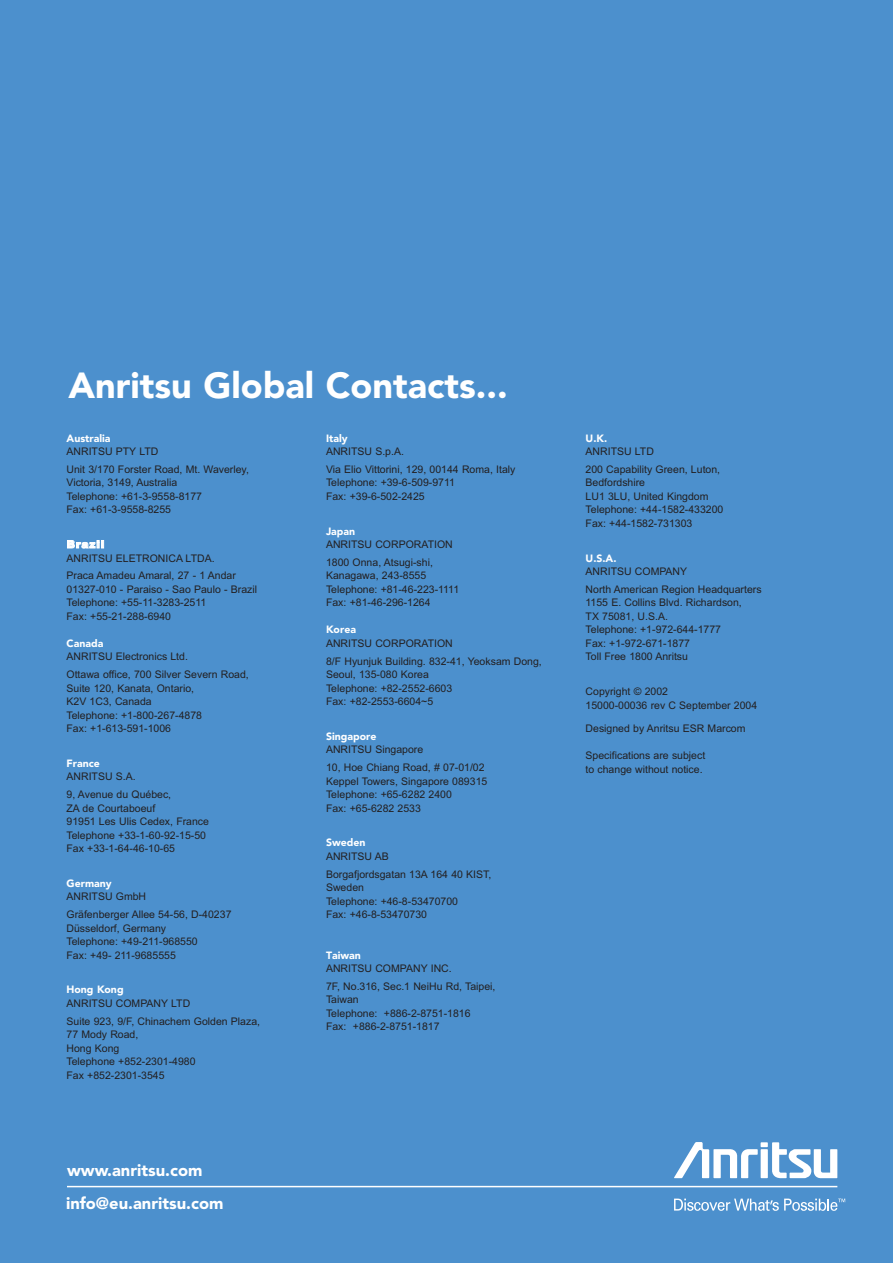
<style>
.page{position:relative;width:893px;height:1263px;background:#fff}
.page>*{position:absolute;margin:0;border:0;box-sizing:border-box;transform-origin:0 0}
.t1{font:900 36px "Avenir";color:#fff}
.t2{font:900 16.5px "Avenir";color:#fff}
.t3{font:10.5px/13.5px "Arial";color:#231f20}
.t4{font:900 10.5px "Avenir";color:#fff}
.t5{font:900 10.5px "Arial";letter-spacing:.095em;color:#fff}
</style>
<div class="page">
<div style="left:0;top:0;width:892px;height:1263px;background:#4c90cd"></div>
<svg style="left:674px;top:1142px;width:163px;height:36px"></svg>
<hr style="left:67px;top:1186px;width:770px;height:1px;background:#fff">
<svg style="left:674px;top:1199px;width:104px;height:12px"></svg>
<svg style="left:784px;top:1199px;width:61px;height:12px"></svg>
<h1 class="t1" style="left:68px;top:371px;width:441px">Anritsu Global Contacts...</h1>
<p class="t4" style="left:67px;top:434px;width:45px">Australia</p>
<p class="t3" style="left:67px;top:444px;width:184px;line-height:17.7px">ANRITSU PTY LTD<br>Unit 3/170 Forster Road, Mt. Waverley,</p>
<p class="t3" style="left:67px;top:477px;width:137px">Victoria, 3149, Australia<br>Telephone: +61-3-9558-8177<br>Fax: +61-3-9558-8255</p>
<p class="t5" style="left:67px;top:540px;width:39px">Brazil</p>
<p class="t3" style="left:67px;top:550px;width:171px;line-height:17.7px">ANRITSU ELETRONICA LTDA.<br>Praca Amadeu Amaral, 27 - 1 Andar</p>
<p class="t3" style="left:67px;top:584px;width:192px">01327-010 - Paraiso - Sao Paulo - Brazil<br>Telephone: +55-11-3283-2511<br>Fax: +55-21-288-6940</p>
<p class="t4" style="left:67px;top:639px;width:38px">Canada</p>
<p class="t3" style="left:67px;top:649px;width:184px;line-height:17.7px">ANRITSU Electronics Ltd.<br>Ottawa office, 700 Silver Severn Road,</p>
<p class="t3" style="left:67px;top:682px;width:137px">Suite 120, Kanata, Ontario,<br>K2V 1C3, Canada<br>Telephone: +1-800-267-4878<br>Fax: +1-613-591-1006</p>
<p class="t4" style="left:67px;top:759px;width:35px">France</p>
<p class="t3" style="left:67px;top:769px;width:106px;line-height:17.7px">ANRITSU S.A.<br>9, Avenue du Québec,</p>
<p class="t3" style="left:67px;top:802px;width:144px">ZA de Courtaboeuf<br>91951 Les Ulis Cedex, France<br>Telephone +33-1-60-92-15-50<br>Fax +33-1-64-46-10-65</p>
<p class="t4" style="left:67px;top:879px;width:47px">Germany</p>
<p class="t3" style="left:67px;top:889px;width:166px;line-height:17.7px">ANRITSU GmbH<br>Gräfenberger Allee 54-56, D-40237</p>
<p class="t3" style="left:67px;top:922px;width:133px">Düsseldorf, Germany<br>Telephone: +49-211-968550<br>Fax: +49- 211-9685555</p>
<p class="t4" style="left:67px;top:986px;width:59px">Hong Kong</p>
<p class="t3" style="left:67px;top:995px;width:195px;line-height:17.7px">ANRITSU COMPANY LTD<br>Suite 923, 9/F, Chinachem Golden Plaza,</p>
<p class="t3" style="left:67px;top:1029px;width:131px">77 Mody Road,<br>Hong Kong<br>Telephone +852-2301-4980<br>Fax +852-2301-3545</p>
<h2 class="t2" style="left:67px;top:1163px;width:137px">www.anritsu.com</h2>
<h2 class="t2" style="left:66px;top:1196px;width:159px">info@eu.anritsu.com</h2>
<p class="t4" style="left:326px;top:434px;width:23px">Italy</p>
<p class="t3" style="left:326px;top:444px;width:191px;line-height:17.7px">ANRITSU S.p.A.<br>Via Elio Vittorini, 129, 00144 Roma, Italy</p>
<p class="t3" style="left:326px;top:477px;width:130px">Telephone: +39-6-509-9711<br>Fax: +39-6-502-2425</p>
<p class="t4" style="left:326px;top:527px;width:31px">Japan</p>
<p class="t3" style="left:326px;top:537px;width:128px;line-height:17.7px">ANRITSU CORPORATION<br>1800 Onna, Atsugi-shi,</p>
<p class="t3" style="left:326px;top:570px;width:135px">Kanagawa, 243-8555<br>Telephone: +81-46-223-1111<br>Fax: +81-46-296-1264</p>
<p class="t4" style="left:326px;top:625px;width:31px">Korea</p>
<p class="t3" style="left:326px;top:635px;width:217px;line-height:17.7px">ANRITSU CORPORATION<br>8/F Hyunjuk Building. 832-41, Yeoksam Dong,</p>
<p class="t3" style="left:326px;top:669px;width:128px">Seoul, 135-080 Korea<br>Telephone: +82-2552-6603<br>Fax: +82-2553-6604~5</p>
<p class="t4" style="left:326px;top:732px;width:52px">Singapore</p>
<p class="t3" style="left:326px;top:742px;width:160px;line-height:17.7px">ANRITSU Singapore<br>10, Hoe Chiang Road, # 07-01/02</p>
<p class="t3" style="left:326px;top:775px;width:163px">Keppel Towers, Singapore 089315<br>Telephone: +65-6282 2400<br>Fax: +65-6282 2533</p>
<p class="t4" style="left:326px;top:838px;width:41px">Sweden</p>
<p class="t3" style="left:326px;top:848px;width:167px;line-height:17.7px">ANRITSU AB<br>Borgafjordsgatan 13A 164 40 KIST,</p>
<p class="t3" style="left:326px;top:882px;width:133px">Sweden<br>Telephone: +46-8-53470700<br>Fax: +46-8-53470730</p>
<p class="t4" style="left:326px;top:951px;width:36px">Taiwan</p>
<p class="t3" style="left:326px;top:961px;width:171px;line-height:17.7px">ANRITSU COMPANY INC.<br>7F, No.316, Sec.1 NeiHu Rd, Taipei,</p>
<p class="t3" style="left:326px;top:994px;width:146px">Taiwan<br>Telephone: +886-2-8751-1816<br>Fax: +886-2-8751-1817</p>
<p class="t4" style="left:585px;top:434px;width:23px">U.K.</p>
<p class="t3" style="left:585px;top:444px;width:136px;line-height:17.7px">ANRITSU LTD<br>200 Capability Green, Luton,</p>
<p class="t3" style="left:585px;top:477px;width:139px">Bedfordshire<br>LU1 3LU, United Kingdom<br>Telephone: +44-1582-433200<br>Fax: +44-1582-731303</p>
<p class="t4" style="left:585px;top:554px;width:32px">U.S.A.</p>
<p class="t3" style="left:585px;top:564px;width:177px;line-height:17.7px">ANRITSU COMPANY<br>North American Region Headquarters</p>
<p class="t3" style="left:585px;top:597px;width:158px">1155 E. Collins Blvd. Richardson,<br>TX 75081, U.S.A.<br>Telephone: +1-972-644-1777<br>Fax: +1-972-671-1877<br>Toll Free 1800 Anritsu</p>
<p class="t3" style="left:585px;top:686px;width:173px">Copyright © 2002<br>15000-00036 rev C September 2004</p>
<p class="t3" style="left:585px;top:723px;width:161px">Designed by Anritsu ESR Marcom</p>
<p class="t3" style="left:585px;top:750px;width:121px">Specifications are subject to change without notice.</p>
</div>
